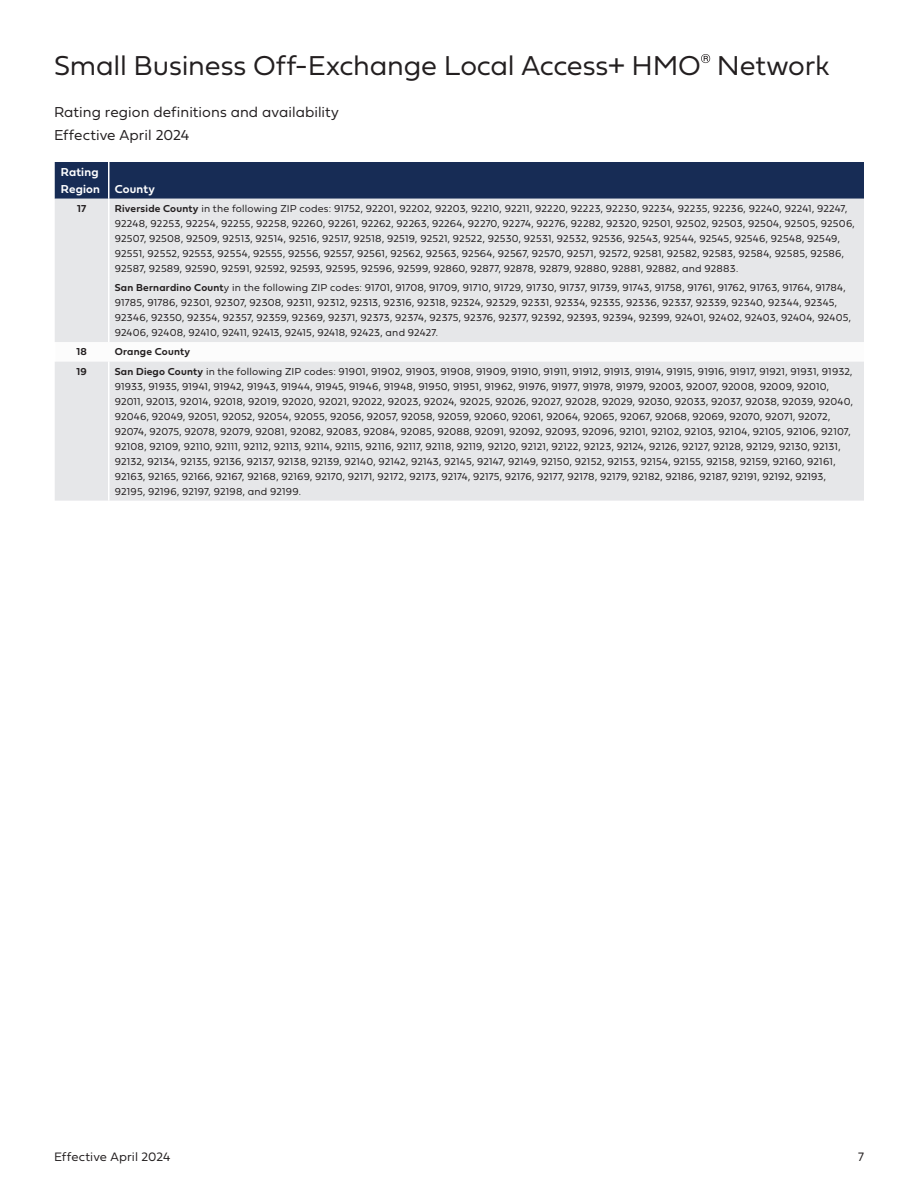
<style>
.page{position:relative;width:918px;height:1188px;background:#fff}
.page>*{position:absolute;margin:0;border:0;box-sizing:border-box;transform-origin:0 0}
.heading03_24_27pt{font:28.5px "Fieldwork Geo Light";letter-spacing:-.01em;color:#231f20}
.Body_text{font:15px "Fieldwork Geo Light";color:#231f20}
.t1{font:12.75px "Fieldwork Geo Light";letter-spacing:.01em;color:#231f20}
.Body_text-2{font:12px/16.5px "Fieldwork Geo Demibold";letter-spacing:.015em;color:#fff}
.Body_text-3{font:10.5px/15px "Fieldwork Geo Light";letter-spacing:.015em;color:#231f20}
.Body_text-4{font:10.5px "Fieldwork Geo Demibold";letter-spacing:.02em;color:#231f20}
.s1{font-family:"Fieldwork Geo Demibold"}
</style>
<div class="page">
<svg style="left:701px;top:54px;width:9px;height:9px"></svg>
<div style="left:55px;top:162px;width:809px;height:37px;background:#172c55"></div>
<div style="left:55px;top:199px;width:809px;height:302px;background:#e6e7e9"></div>
<svg style="left:55px;top:342px;width:809px;height:19px"></svg>
<hr style="left:108px;top:199px;width:2px;height:79px;background:#fff">
<hr style="left:108px;top:278px;width:2px;height:64px;background:#fff">
<hr style="left:108px;top:361px;width:2px;height:140px;background:#fff">
<hr style="left:108px;top:162px;width:2px;height:37px;background:#fff">
<p class="heading03_24_27pt" style="left:54px;top:43px;width:777px">Small Business Off-Exchange Local Access+ HMO Network</p>
<p class="Body_text" style="left:54px;top:100px;width:286px">Rating region definitions and availability</p>
<p class="Body_text" style="left:54px;top:123px;width:137px">Effective April 2024</p>
<p class="Body_text-2" style="left:61px;top:164px;width:41px">Rating<br>Region</p>
<p class="Body_text-2" style="left:115px;top:180px;width:42px">County</p>
<p class="Body_text-4" style="left:77px;top:200px;width:11px">17</p>
<p class="Body_text-3" style="left:115px;top:200px;width:742px"><span class="s1">Riverside County</span> in the following ZIP codes: 91752, 92201, 92202, 92203, 92210, 92211, 92220, 92223, 92230, 92234, 92235, 92236, 92240, 92241, 92247, 92248, 92253, 92254, 92255, 92258, 92260, 92261, 92262, 92263, 92264, 92270, 92274, 92276, 92282, 92320, 92501, 92502, 92503, 92504, 92505, 92506, 92507, 92508, 92509, 92513, 92514, 92516, 92517, 92518, 92519, 92521, 92522, 92530, 92531, 92532, 92536, 92543, 92544, 92545, 92546, 92548, 92549, 92551, 92552, 92553, 92554, 92555, 92556, 92557, 92561, 92562, 92563, 92564, 92567, 92570, 92571, 92572, 92581, 92582, 92583, 92584, 92585, 92586, 92587, 92589, 92590, 92591, 92592, 92593, 92595, 92596, 92599, 92860, 92877, 92878, 92879, 92880, 92881, 92882, and 92883.</p>
<p class="Body_text-3" style="left:115px;top:280px;width:738px"><span class="s1">San Bernardino Count</span>y in the following ZIP codes: 91701, 91708, 91709, 91710, 91729, 91730, 91737, 91739, 91743, 91758, 91761, 91762, 91763, 91764, 91784, 91785, 91786, 92301, 92307, 92308, 92311, 92312, 92313, 92316, 92318, 92324, 92329, 92331, 92334, 92335, 92336, 92337, 92339, 92340, 92344, 92345, 92346, 92350, 92354, 92357, 92359, 92369, 92371, 92373, 92374, 92375, 92376, 92377, 92392, 92393, 92394, 92399, 92401, 92402, 92403, 92404, 92405, 92406, 92408, 92410, 92411, 92413, 92415, 92418, 92423, and 92427.</p>
<p class="Body_text-4" style="left:77px;top:344px;width:12px">18</p>
<p class="Body_text-4" style="left:115px;top:344px;width:77px">Orange County</p>
<p class="Body_text-4" style="left:77px;top:363px;width:12px">19</p>
<p class="Body_text-3" style="left:115px;top:363px;width:740px"><span class="s1">San Diego County</span> in the following ZIP codes: 91901, 91902, 91903, 91908, 91909, 91910, 91911, 91912, 91913, 91914, 91915, 91916, 91917, 91921, 91931, 91932, 91933, 91935, 91941, 91942, 91943, 91944, 91945, 91946, 91948, 91950, 91951, 91962, 91976, 91977, 91978, 91979, 92003, 92007, 92008, 92009, 92010, 92011, 92013, 92014, 92018, 92019, 92020, 92021, 92022, 92023, 92024, 92025, 92026, 92027, 92028, 92029, 92030, 92033, 92037, 92038, 92039, 92040, 92046, 92049, 92051, 92052, 92054, 92055, 92056, 92057, 92058, 92059, 92060, 92061, 92064, 92065, 92067, 92068, 92069, 92070, 92071, 92072, 92074, 92075, 92078, 92079, 92081, 92082, 92083, 92084, 92085, 92088, 92091, 92092, 92093, 92096, 92101, 92102, 92103, 92104, 92105, 92106, 92107, 92108, 92109, 92110, 92111, 92112, 92113, 92114, 92115, 92116, 92117, 92118, 92119, 92120, 92121, 92122, 92123, 92124, 92126, 92127, 92128, 92129, 92130, 92131, 92132, 92134, 92135, 92136, 92137, 92138, 92139, 92140, 92142, 92143, 92145, 92147, 92149, 92150, 92152, 92153, 92154, 92155, 92158, 92159, 92160, 92161, 92163, 92165, 92166, 92167, 92168, 92169, 92170, 92171, 92172, 92173, 92174, 92175, 92176, 92177, 92178, 92179, 92182, 92186, 92187, 92191, 92192, 92193, 92195, 92196, 92197, 92198, and 92199.</p>
<p class="t1" style="left:54px;top:1147px;width:118px">Effective April 2024</p>
<p class="t1" style="left:858px;top:1147px;width:7px">7</p>
</div>
